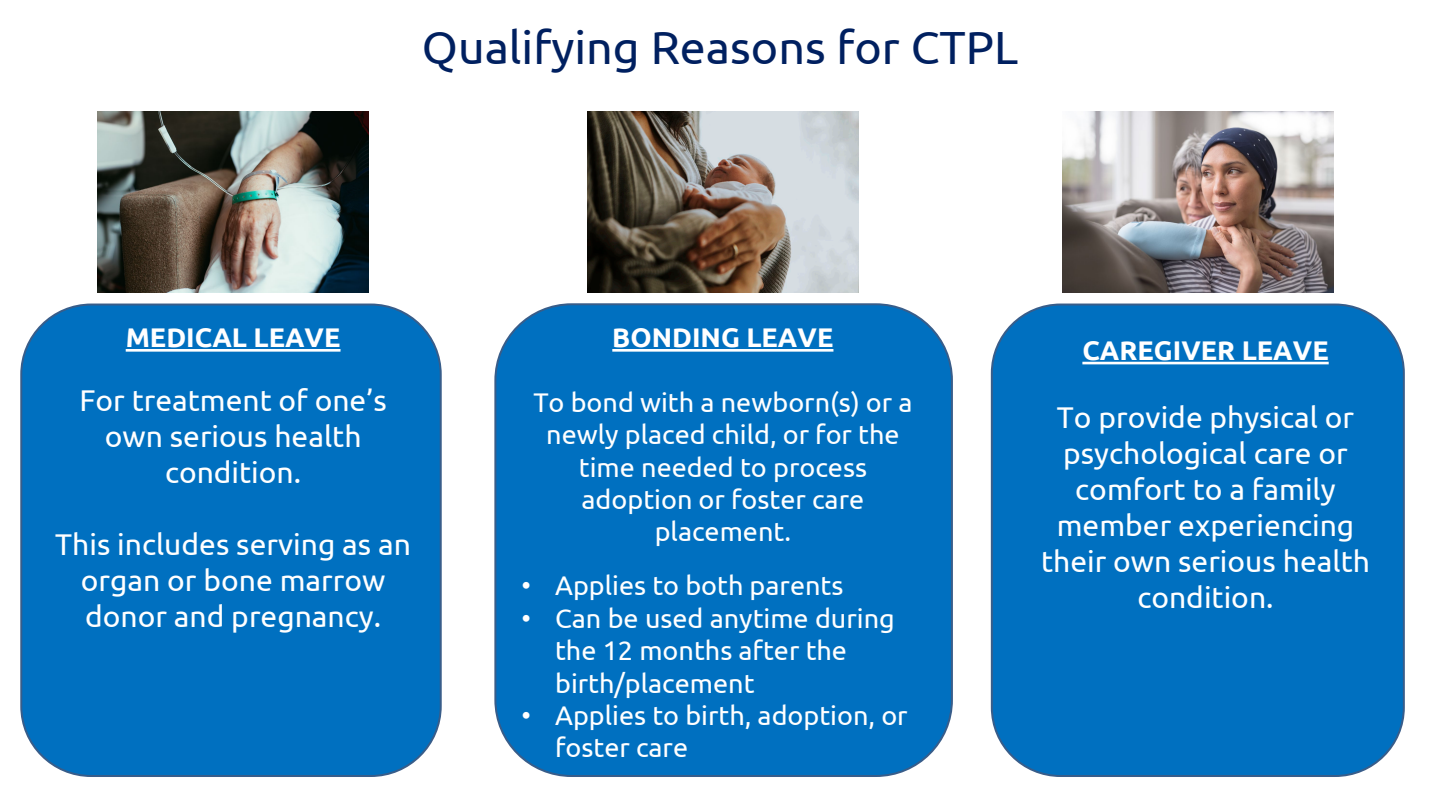
<style>
.page{position:relative;width:1440px;height:810px;background:#fff}
.page>*{position:absolute;margin:0;border:0;box-sizing:border-box;transform-origin:0 0}
.t1{font:46.5px "Ubuntu";color:#002060}
.t2{font:30px/36px "Ubuntu";color:#fff;text-align:center}
.t3{font:27px/32.4px "Ubuntu";color:#fff}
.t4{font:700 27px "Ubuntu";color:#fff}
.s1{font-family:"Arial"}
</style>
<div class="page">
<img style="left:97px;top:111px;width:272px;height:181px">
<img style="left:587px;top:111px;width:272px;height:181px">
<img style="left:1062px;top:111px;width:272px;height:181px">
<div style="left:20px;top:304px;width:422px;height:473px;background:#0070c0;border:2px solid #385d8a;border-radius:70px"></div>
<div style="left:495px;top:304px;width:457px;height:472px;background:#0070c0;border-radius:76px"></div>
<div style="left:991px;top:304px;width:414px;height:473px;background:#0070c0;border:2px solid #385d8a;border-radius:69px"></div>
<svg style="left:126px;top:349px;width:215px;height:3px"></svg>
<svg style="left:612px;top:349px;width:221px;height:3px"></svg>
<svg style="left:1082px;top:362px;width:247px;height:2px"></svg>
<p class="t1" style="left:422px;top:19px;width:598px">Qualifying Reasons for CTPL</p>
<p class="t4" style="left:126px;top:321px;width:216px">MEDICAL LEAVE</p>
<p class="t2" style="left:79px;top:382px;width:309px">For treatment of one’s own serious health condition.</p>
<p class="t2" style="left:55px;top:526px;width:357px">This includes serving as an organ or bone marrow donor and pregnancy.</p>
<p class="t4" style="left:612px;top:321px;width:223px">BONDING LEAVE</p>
<p class="t3" style="left:533px;top:385px;width:381px;text-align:center">To bond with a newborn(s) or a newly placed child, or for the time needed to process adoption or foster care placement.</p>
<p class="t3" style="left:521px;top:569px;width:324px"><span class="s1">•</span> Applies to both parents</p>
<p class="t3" style="left:555px;top:601px;width:341px;text-indent:-34px"><span class="s1">•</span> Can be used anytime during the 12 months after the birth/placement</p>
<p class="t3" style="left:555px;top:698px;width:354px;text-indent:-34px"><span class="s1">•</span> Applies to birth, adoption, or foster care</p>
<p class="t4" style="left:1082px;top:334px;width:248px">CAREGIVER LEAVE</p>
<p class="t2" style="left:1041px;top:398px;width:330px">To provide physical or psychological care or comfort to a family member experiencing their own serious health condition.</p>
</div>
